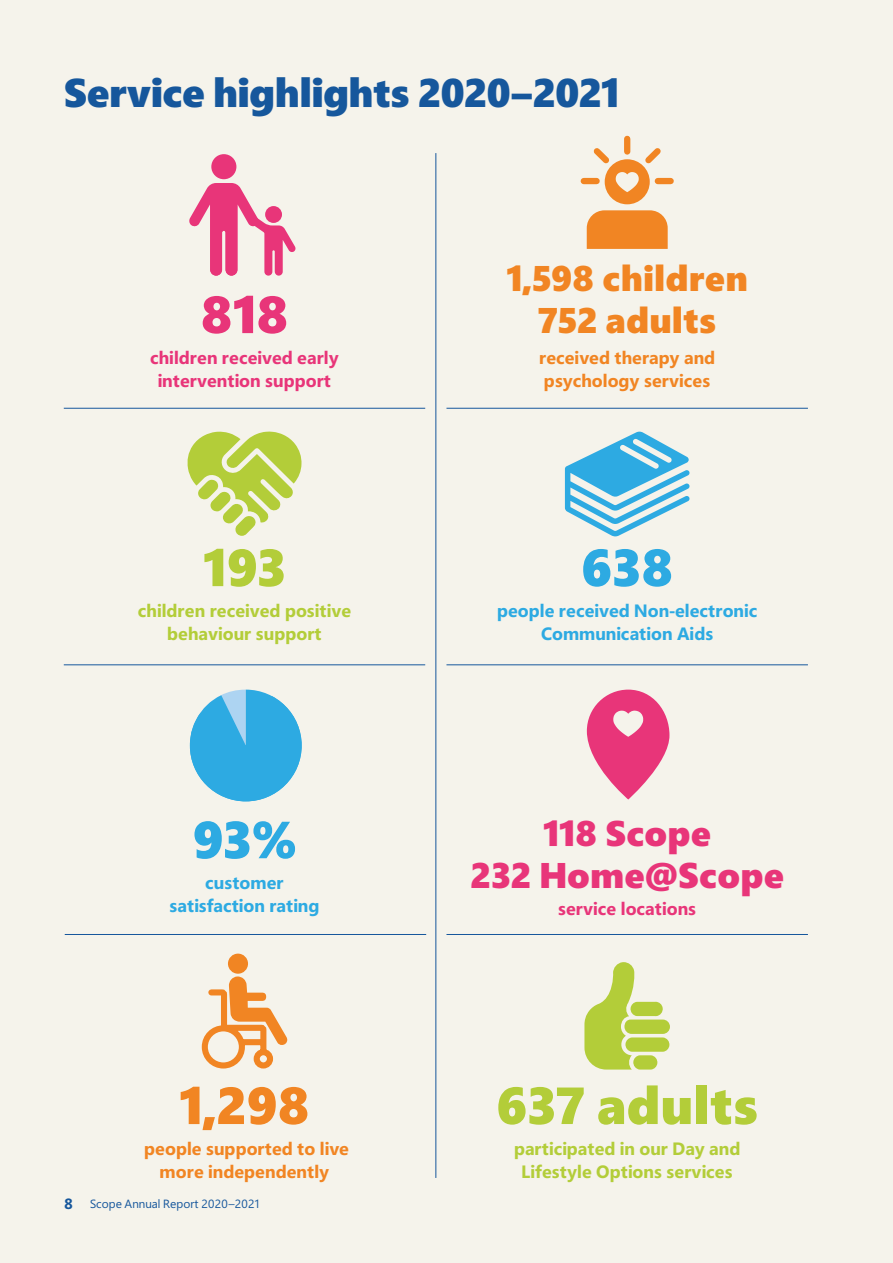
<style>
.page{position:relative;width:893px;height:1263px;background:#f5f3eb}
.page>*{position:absolute;margin:0;border:0;box-sizing:border-box;transform-origin:0 0}
.t1{font:52.5px "Segoe UI Black";color:#b3cd39}
.t2{font:52.5px "Segoe UI Black";color:#2daae2}
.t3{font:52.5px "Segoe UI Black";color:#f18523}
.t4{font:52.5px "Segoe UI Black";color:#e83579}
.t5{font:40.5px "Segoe UI Black";letter-spacing:-.015em;color:#16579c}
.t6{font:36px/42px "Segoe UI Black";color:#f18523;text-align:center}
.t7{font:36px/42px "Segoe UI Black";color:#e83579;text-align:center}
.t8{font:18px/22.5px "Segoe UI Bold";color:#b3cd39;text-align:center}
.t9{font:18px/22.5px "Segoe UI Bold";color:#f18523}
.t10{font:18px/22.5px "Segoe UI Bold";color:#2daae2;text-align:center}
.t11{font:18px/22.5px "Segoe UI Bold";color:#e83579;text-align:center}
.t12{font:12px "Segoe UI Regular";color:#16579c}
.s1{font-family:"Segoe UI Bold";font-size:15px}
</style>
<div class="page">
<hr style="left:435px;top:153px;width:1px;height:1025px;background:#16579c">
<hr style="left:65px;top:934px;width:361px;height:1px;background:#16579c">
<hr style="left:64px;top:408px;width:361px;height:1px;background:#16579c">
<hr style="left:64px;top:664px;width:361px;height:1px;background:#16579c">
<hr style="left:446px;top:934px;width:362px;height:1px;background:#16579c">
<hr style="left:446px;top:408px;width:362px;height:1px;background:#16579c">
<hr style="left:446px;top:664px;width:362px;height:1px;background:#16579c">
<svg style="left:587px;top:689px;width:83px;height:110px"></svg>
<div style="left:211px;top:154px;width:25px;height:25px;background:#e83579;border-radius:50%"></div>
<svg style="left:189px;top:183px;width:107px;height:93px"></svg>
<svg style="left:587px;top:210px;width:81px;height:39px"></svg>
<svg style="left:580px;top:135px;width:94px;height:69px"></svg>
<div style="left:228px;top:954px;width:20px;height:20px;background:#f18523;border-radius:50%"></div>
<svg style="left:201px;top:976px;width:86px;height:93px"></svg>
<svg style="left:189px;top:690px;width:113px;height:112px"></svg>
<svg style="left:584px;top:962px;width:86px;height:107px"></svg>
<svg style="left:565px;top:431px;width:125px;height:105px"></svg>
<svg style="left:187px;top:431px;width:115px;height:105px"></svg>
<h2 class="t5" style="left:64px;top:69px;width:557px">Service highlights 2020–2021</h2>
<h1 class="t4" style="left:200px;top:284px;width:90px">818</h1>
<p class="t11" style="left:150px;top:347px;width:190px">children received early intervention support</p>
<h1 class="t1" style="left:203px;top:537px;width:84px">193</h1>
<p class="t8" style="left:138px;top:600px;width:215px">children received positive behaviour support</p>
<h1 class="t2" style="left:192px;top:809px;width:106px">93%</h1>
<p class="t10" style="left:170px;top:872px;width:151px">customer satisfaction rating</p>
<h1 class="t3" style="left:179px;top:1075px;width:132px">1,298</h1>
<p class="t9" style="left:144px;top:1137px;width:206px;text-align:center">people supported to live more independently</p>
<p class="t12" style="left:64px;top:1197px;width:196px"><span class="s1">8</span> Scope Annual Report 2020–2021</p>
<h3 class="t6" style="left:506px;top:257px;width:243px">1,598 children<br>752 adults</h3>
<p class="t9" style="left:539px;top:347px;width:178px">received therapy and psychology services</p>
<h1 class="t2" style="left:581px;top:537px;width:94px">638</h1>
<p class="t10" style="left:497px;top:600px;width:262px">people received Non-electronic<br>Communication Aids</p>
<h3 class="t7" style="left:470px;top:812px;width:315px">118 Scope<br>232 Home@Scope</h3>
<p class="t11" style="left:558px;top:897px;width:140px">service locations</p>
<h1 class="t1" style="left:496px;top:1075px;width:264px">637 adults</h1>
<p class="t8" style="left:514px;top:1137px;width:228px">participated in our Day and<br>Lifestyle Options services</p>
</div>
